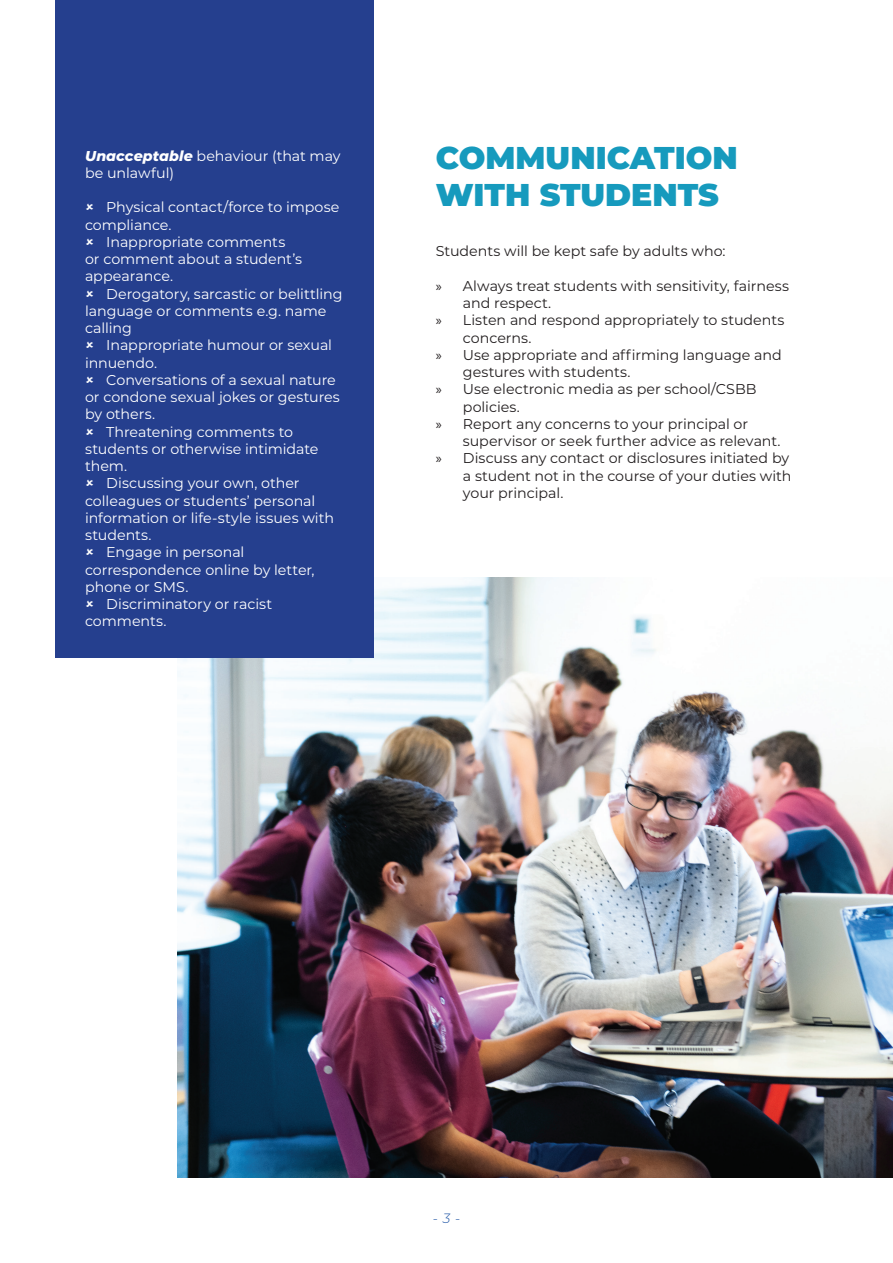
<style>
.page{position:relative;width:893px;height:1263px;background:#fff}
.page>*{position:absolute;margin:0;border:0;box-sizing:border-box;transform-origin:0 0}
.t1{font:900 31.5px/37.8px "Montserrat";color:#169abd}
.t2{font:14.25px/17.2px "Montserrat";color:#fff}
.t3{font:14.25px "Montserrat";color:#231f20}
.t4{font:italic 300 13.5px "Montserrat";color:#2056a6}
.s1{font-weight:800;font-style:italic}
.s2{font-family:"Myriad Pro"}
</style>
<div class="page">
<img style="left:178px;top:578px;width:715px;height:600px">
<div style="left:55px;top:0;width:319px;height:657px;background:#253f8e"></div>
<p class="t2" style="left:85px;top:146px;width:257px"><span class="s1">Unacceptable</span> behaviour (that may be unlawful)</p>
<p class="t2" style="left:106px;top:198px;width:235px">Physical contact/force to impose</p>
<p class="t2" style="left:85px;top:215px;width:88px">compliance.</p>
<p class="t2" style="left:106px;top:233px;width:180px">Inappropriate comments</p>
<p class="t2" style="left:85px;top:250px;width:219px">or comment about a student’s</p>
<p class="t2" style="left:85px;top:267px;width:89px">appearance.</p>
<p class="t2" style="left:106px;top:284px;width:238px">Derogatory, sarcastic or belittling</p>
<p class="t2" style="left:85px;top:302px;width:243px">language or comments e.g. name</p>
<p class="t2" style="left:85px;top:319px;width:48px">calling</p>
<p class="t2" style="left:106px;top:336px;width:227px">Inappropriate humour or sexual</p>
<p class="t2" style="left:85px;top:353px;width:74px">innuendo.</p>
<p class="t2" style="left:106px;top:371px;width:231px">Conversations of a sexual nature</p>
<p class="t2" style="left:85px;top:388px;width:256px">or condone sexual jokes or gestures</p>
<p class="t2" style="left:85px;top:405px;width:71px">by others.</p>
<p class="t2" style="left:106px;top:422px;width:188px">Threatening comments to</p>
<p class="t2" style="left:85px;top:440px;width:235px">students or otherwise intimidate</p>
<p class="t2" style="left:85px;top:457px;width:44px">them.</p>
<p class="t2" style="left:106px;top:474px;width:195px">Discussing your own, other</p>
<p class="t2" style="left:85px;top:491px;width:232px">colleagues or students’ personal</p>
<p class="t2" style="left:85px;top:509px;width:251px">information or life-style issues with</p>
<p class="t2" style="left:85px;top:526px;width:68px">students.</p>
<p class="t2" style="left:106px;top:543px;width:140px">Engage in personal</p>
<p class="t2" style="left:85px;top:560px;width:231px">correspondence online by letter,</p>
<p class="t2" style="left:85px;top:578px;width:105px">phone or SMS.</p>
<p class="t2" style="left:106px;top:595px;width:168px">Discriminatory or racist</p>
<p class="t2" style="left:85px;top:612px;width:83px">comments.</p>
<h1 class="t1" style="left:436px;top:136px;width:303px">COMMUNICATION<br>WITH STUDENTS</h1>
<p class="t3" style="left:436px;top:241px;width:291px">Students will be kept safe by adults who:</p>
<p class="t3" style="left:436px;top:276px;width:355px"><span class="s2">»</span> Always treat students with sensitivity, fairness</p>
<p class="t3" style="left:463px;top:293px;width:90px">and respect.</p>
<p class="t3" style="left:436px;top:310px;width:350px"><span class="s2">»</span> Listen and respond appropriately to students</p>
<p class="t3" style="left:463px;top:328px;width:70px">concerns.</p>
<p class="t3" style="left:436px;top:345px;width:347px"><span class="s2">»</span> Use appropriate and affirming language and</p>
<p class="t3" style="left:463px;top:362px;width:169px">gestures with students.</p>
<p class="t3" style="left:436px;top:379px;width:322px"><span class="s2">»</span> Use electronic media as per school/CSBB</p>
<p class="t3" style="left:463px;top:397px;width:59px">policies.</p>
<p class="t3" style="left:436px;top:414px;width:314px"><span class="s2">»</span> Report any concerns to your principal or</p>
<p class="t3" style="left:463px;top:431px;width:319px">supervisor or seek further advice as relevant.</p>
<p class="t3" style="left:436px;top:448px;width:355px"><span class="s2">»</span> Discuss any contact or disclosures initiated by</p>
<p class="t3" style="left:463px;top:466px;width:330px">a student not in the course of your duties with</p>
<p class="t3" style="left:463px;top:483px;width:102px">your principal.</p>
<p class="t4" style="left:433px;top:1209px;width:29px">- 3 -</p>
</div>
